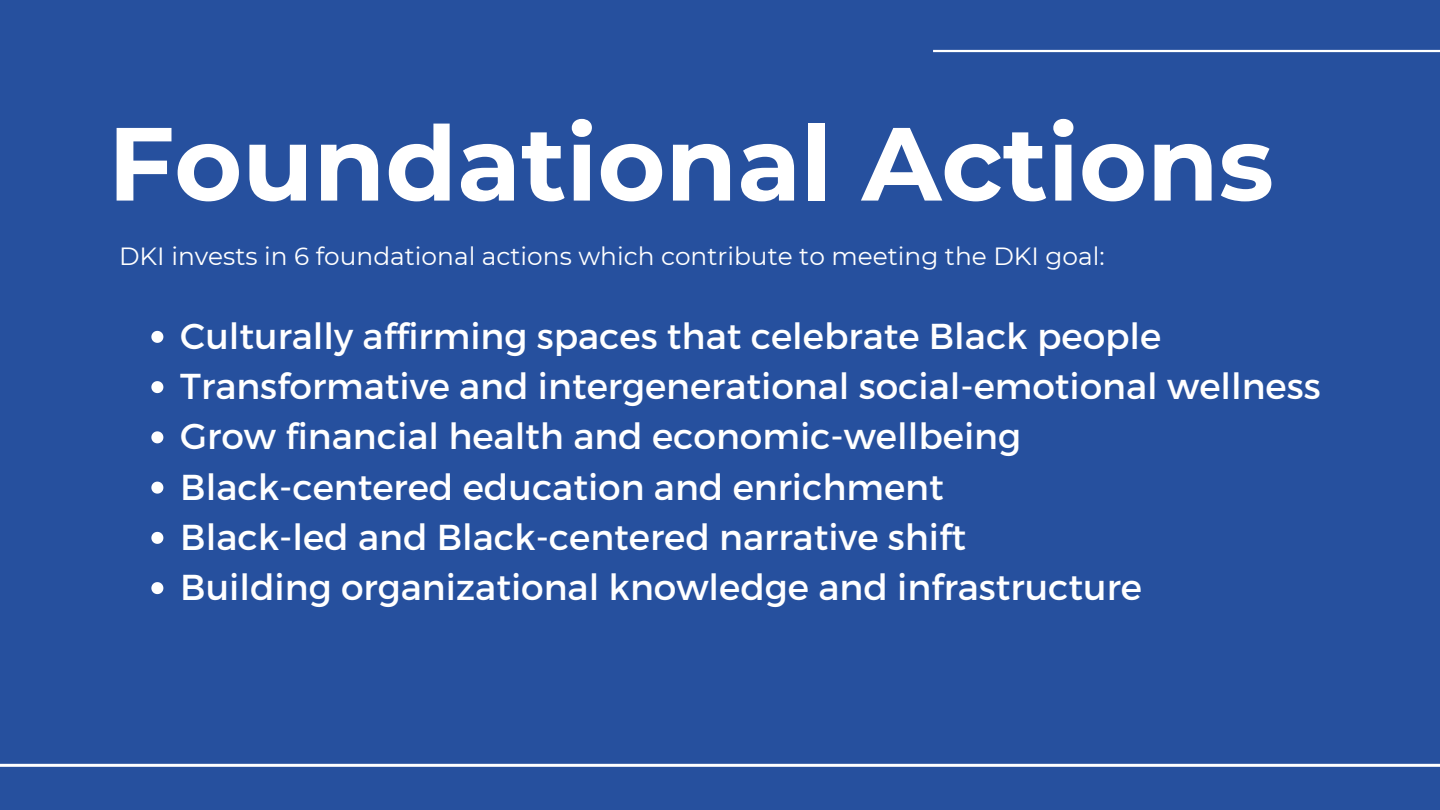
<style>
.page{position:relative;width:1440px;height:810px;background:#26509e}
.page>*{position:absolute;margin:0;border:0;box-sizing:border-box;transform-origin:0 0}
.t1{font:700 103.8px "Montserrat";color:#fff}
.t2{font:36px "Montserrat";color:#fff}
.t3{font:24.8px "Montserrat";color:#fff}
</style>
<div class="page">
<hr style="left:0;top:764px;width:1440px;height:3px;background:#fff">
<hr style="left:933px;top:50px;width:507px;height:2px;background:#fff">
<svg style="left:151px;top:331px;width:12px;height:12px"></svg>
<svg style="left:151px;top:381px;width:12px;height:12px"></svg>
<svg style="left:151px;top:431px;width:12px;height:12px"></svg>
<svg style="left:151px;top:482px;width:12px;height:12px"></svg>
<svg style="left:151px;top:532px;width:12px;height:12px"></svg>
<svg style="left:151px;top:582px;width:12px;height:12px"></svg>
<p class="t1" style="left:108px;top:100px;width:1167px">Foundational Actions</p>
<p class="t3" style="left:119px;top:241px;width:987px">DKI invests in 6 foundational actions which contribute to meeting the DKI goal:</p>
<p class="t2" style="left:180px;top:313px;width:983px">Culturally affirming spaces that celebrate Black people</p>
<p class="t2" style="left:180px;top:363px;width:1142px">Transformative and intergenerational social-emotional wellness</p>
<p class="t2" style="left:180px;top:413px;width:842px">Grow financial health and economic-wellbeing</p>
<p class="t2" style="left:180px;top:463px;width:765px">Black-centered education and enrichment</p>
<p class="t2" style="left:180px;top:514px;width:787px">Black-led and Black-centered narrative shift</p>
<p class="t2" style="left:180px;top:564px;width:963px">Building organizational knowledge and infrastructure</p>
</div>
